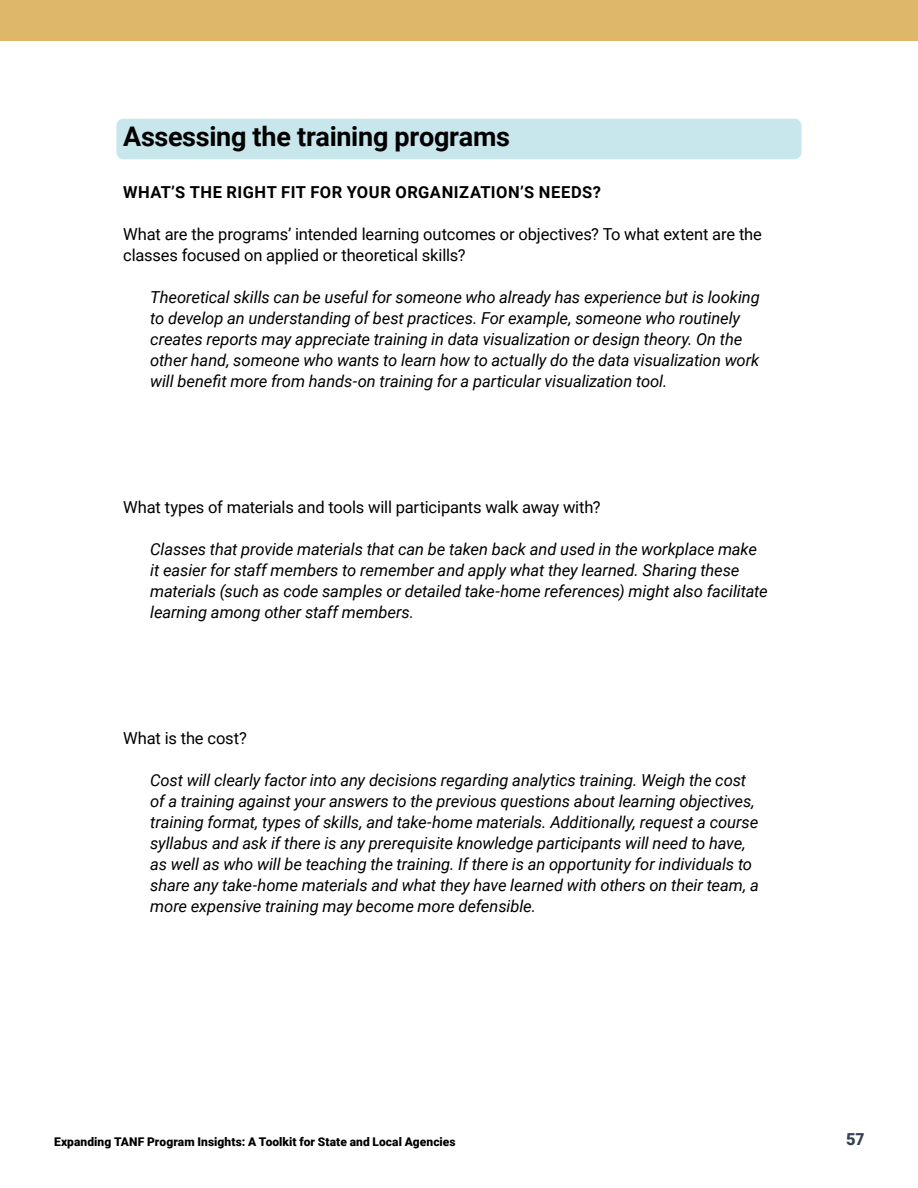
<style>
.page{position:relative;width:918px;height:1188px;background:#fff}
.page>*{position:absolute;margin:0;border:0;box-sizing:border-box;transform-origin:0 0}
.t1{font:700 27px "Roboto";letter-spacing:-.01em;color:#000}
.t2{font:italic 16.5px/21px "Roboto";letter-spacing:-.01em;color:#000}
.t3{font:16.5px/21px "Roboto";letter-spacing:-.01em;color:#000}
.t4{font:700 16.5px "Roboto";letter-spacing:.03em;color:#000}
.t5{font:900 16.5px "Roboto";color:#354254}
.t6{font:900 12px "Roboto";letter-spacing:.005em;color:#000}
</style>
<div class="page">
<div style="left:0;top:0;width:918px;height:40px;background:#dfb76b"></div>
<div style="left:116px;top:119px;width:686px;height:40px;background:#c8e7ec;border-radius:7px"></div>
<h4 class="t1" style="left:123px;top:117px;width:388px">Assessing the training programs</h4>
<p class="t4" style="left:123px;top:181px;width:479px">WHAT’S THE RIGHT FIT FOR YOUR ORGANIZATION’S NEEDS?</p>
<p class="t3" style="left:123px;top:223px;width:640px">What are the programs’ intended learning outcomes or objectives? To what extent are the classes focused on applied or theoretical skills?</p>
<p class="t2" style="left:150px;top:286px;width:611px">Theoretical skills can be useful for someone who already has experience but is looking to develop an understanding of best practices. For example, someone who routinely creates reports may appreciate training in data visualization or design theory. On the other hand, someone who wants to learn how to actually do the data visualization work will benefit more from hands-on training for a particular visualization tool.</p>
<p class="t3" style="left:123px;top:496px;width:479px">What types of materials and tools will participants walk away with?</p>
<p class="t2" style="left:150px;top:538px;width:619px">Classes that provide materials that can be taken back and used in the workplace make it easier for staff members to remember and apply what they learned. Sharing these materials (such as code samples or detailed take-home references) might also facilitate learning among other staff members.</p>
<p class="t3" style="left:123px;top:727px;width:125px">What is the cost?</p>
<p class="t2" style="left:150px;top:769px;width:610px">Cost will clearly factor into any decisions regarding analytics training. Weigh the cost of a training against your answers to the previous questions about learning objectives, training format, types of skills, and take-home materials. Additionally, request a course syllabus and ask if there is any prerequisite knowledge participants will need to have, as well as who will be teaching the training. If there is an opportunity for individuals to share any take-home materials and what they have learned with others on their team, a more expensive training may become more defensible.</p>
<p class="t6" style="left:54px;top:1134px;width:403px">Expanding TANF Program Insights: A Toolkit for State and Local Agencies</p>
<p class="t5" style="left:846px;top:1128px;width:20px">57</p>
</div>
